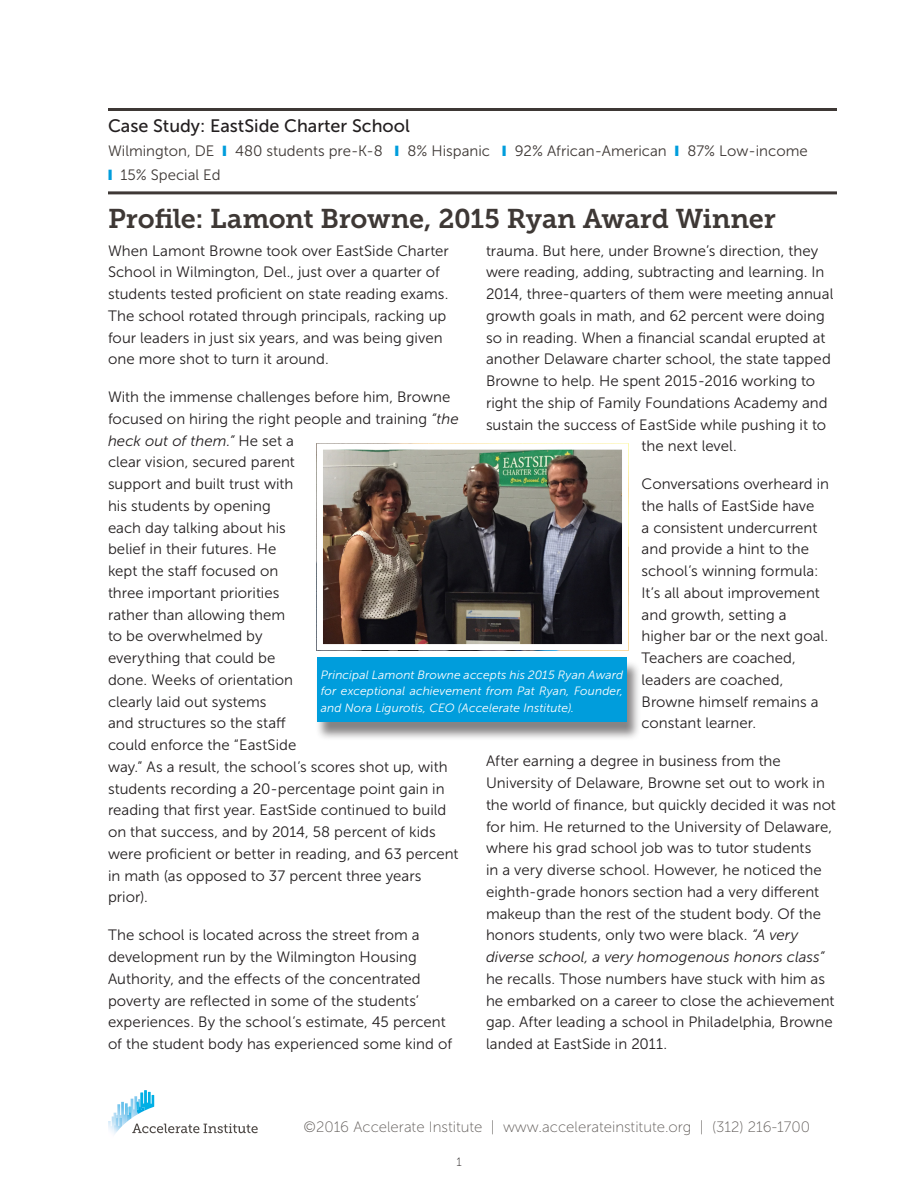
<style>
.page{position:relative;width:918px;height:1188px;background:#fff}
.page>*{position:absolute;margin:0;border:0;box-sizing:border-box;transform-origin:0 0}
.t1{font:27px "Museo Slab 700";letter-spacing:-.01em;color:#3e3835}
.t2{font:18px "Museo Sans 500";color:#231f20}
.t3{font:15px/21.8px "Museo Sans 300";letter-spacing:.005em;color:#231f20}
.t4{font:15px "Museo Sans 300";color:#3e3835}
.t5{font:15px "Museo Sans 100";color:#615c59}
.t6{font:italic 12px/16.5px "Museo Sans 300";letter-spacing:.01em;color:#fff;text-align:justify}
.t7{font:12px "Museo Sans 100";color:#231f20}
.s1{font-style:italic}
</style>
<div class="page">
<svg style="left:108px;top:1090px;width:150px;height:45px"></svg>
<hr style="left:108px;top:191px;width:729px;height:3px;background:#3e3835">
<hr style="left:108px;top:108px;width:729px;height:3px;background:#3e3835">
<div style="left:315px;top:660px;width:327px;height:82px;background:#231f20;opacity:.55"></div>
<div style="left:317px;top:657px;width:310px;height:65px;background:#009ddc"></div>
<img style="left:324px;top:451px;width:297px;height:192px">
<div style="left:317px;top:444px;width:311px;height:206px;border:6px solid #fff"></div>
<p class="t2" style="left:108px;top:116px;width:303px">Case Study: EastSide Charter School</p>
<p class="t4" style="left:108px;top:143px;width:108px">Wilmington, DE</p>
<p class="t4" style="left:235px;top:143px;width:149px">480 students pre-K-8</p>
<p class="t4" style="left:407px;top:143px;width:84px">8% Hispanic</p>
<p class="t4" style="left:515px;top:143px;width:154px">92% African-American</p>
<p class="t4" style="left:687px;top:143px;width:122px">87% Low-income</p>
<p class="t4" style="left:120px;top:167px;width:102px">15% Special Ed</p>
<p class="t1" style="left:108px;top:203px;width:669px">Profile: Lamont Browne, 2015 Ryan Award Winner</p>
<p class="t3" style="left:108px;top:240px;width:342px">When Lamont Browne took over EastSide Charter School in Wilmington, Del., just over a quarter of students tested proficient on state reading exams.<br>The school rotated through principals, racking up four leaders in just six years, and was being given one more shot to turn it around.</p>
<p class="t3" style="left:108px;top:386px;width:352px">With the immense challenges before him, Browne focused on hiring the right people and training <span class="s1">“the heck out of them.”</span> He set a<br>clear vision, secured parent<br>support and built trust with<br>his students by opening<br>each day talking about his<br>belief in their futures. He<br>kept the staff focused on<br>three important priorities<br>rather than allowing them<br>to be overwhelmed by<br>everything that could be<br>done. Weeks of orientation<br>clearly laid out systems<br>and structures so the staff<br>could enforce the “EastSide<br>way.” As a result, the school’s scores shot up, with students recording a 20-percentage point gain in reading that first year. EastSide continued to build on that success, and by 2014, 58 percent of kids were proficient or better in reading, and 63 percent in math (as opposed to 37 percent three years prior).</p>
<p class="t3" style="left:108px;top:925px;width:346px">The school is located across the street from a development run by the Wilmington Housing Authority, and the effects of the concentrated poverty are reflected in some of the students’ experiences. By the school’s estimate, 45 percent of the student body has experienced some kind of</p>
<p class="t3" style="left:486px;top:240px;width:334px">trauma. But here, under Browne’s direction, they</p>
<p class="t3" style="left:486px;top:261px;width:340px">were reading, adding, subtracting and learning. In</p>
<p class="t3" style="left:486px;top:283px;width:349px">2014, three-quarters of them were meeting annual</p>
<p class="t3" style="left:486px;top:305px;width:340px">growth goals in math, and 62 percent were doing</p>
<p class="t3" style="left:486px;top:327px;width:341px">so in reading. When a financial scandal erupted at</p>
<p class="t3" style="left:486px;top:348px;width:346px">another Delaware charter school, the state tapped</p>
<p class="t3" style="left:486px;top:370px;width:331px">Browne to help. He spent 2015-2016 working to</p>
<p class="t3" style="left:486px;top:392px;width:343px">right the ship of Family Foundations Academy and</p>
<p class="t3" style="left:486px;top:414px;width:342px">sustain the success of EastSide while pushing it to</p>
<p class="t3" style="left:642px;top:435px;width:97px">the next level.</p>
<p class="t3" style="left:642px;top:473px;width:189px">Conversations overheard in the halls of EastSide have<br>a consistent undercurrent and provide a hint to the school’s winning formula:<br>It’s all about improvement and growth, setting a higher bar or the next goal.<br>Teachers are coached, leaders are coached,<br>Browne himself remains a constant learner.</p>
<p class="t3" style="left:486px;top:751px;width:351px">After earning a degree in business from the University of Delaware, Browne set out to work in the world of finance, but quickly decided it was not for him. He returned to the University of Delaware, where his grad school job was to tutor students<br>in a very diverse school. However, he noticed the eighth-grade honors section had a very different makeup than the rest of the student body. Of the honors students, only two were black. <span class="s1">“A very diverse school, a very homogenous honors class” </span>he recalls. Those numbers have stuck with him as he embarked on a career to close the achievement gap. After leading a school in Philadelphia, Browne landed at EastSide in 2011.</p>
<p class="t6" style="left:321px;top:667px;width:304px">Principal Lamont Browne accepts his 2015 Ryan Award for exceptional achievement from Pat Ryan, Founder, and Nora Ligurotis, CEO (Accelerate Institute).</p>
<p class="t5" style="left:303px;top:1119px;width:508px">©2016 Accelerate Institute | www.accelerateinstitute.org | (312) 216-1700</p>
<p class="t7" style="left:456px;top:1156px;width:7px">1</p>
</div>
